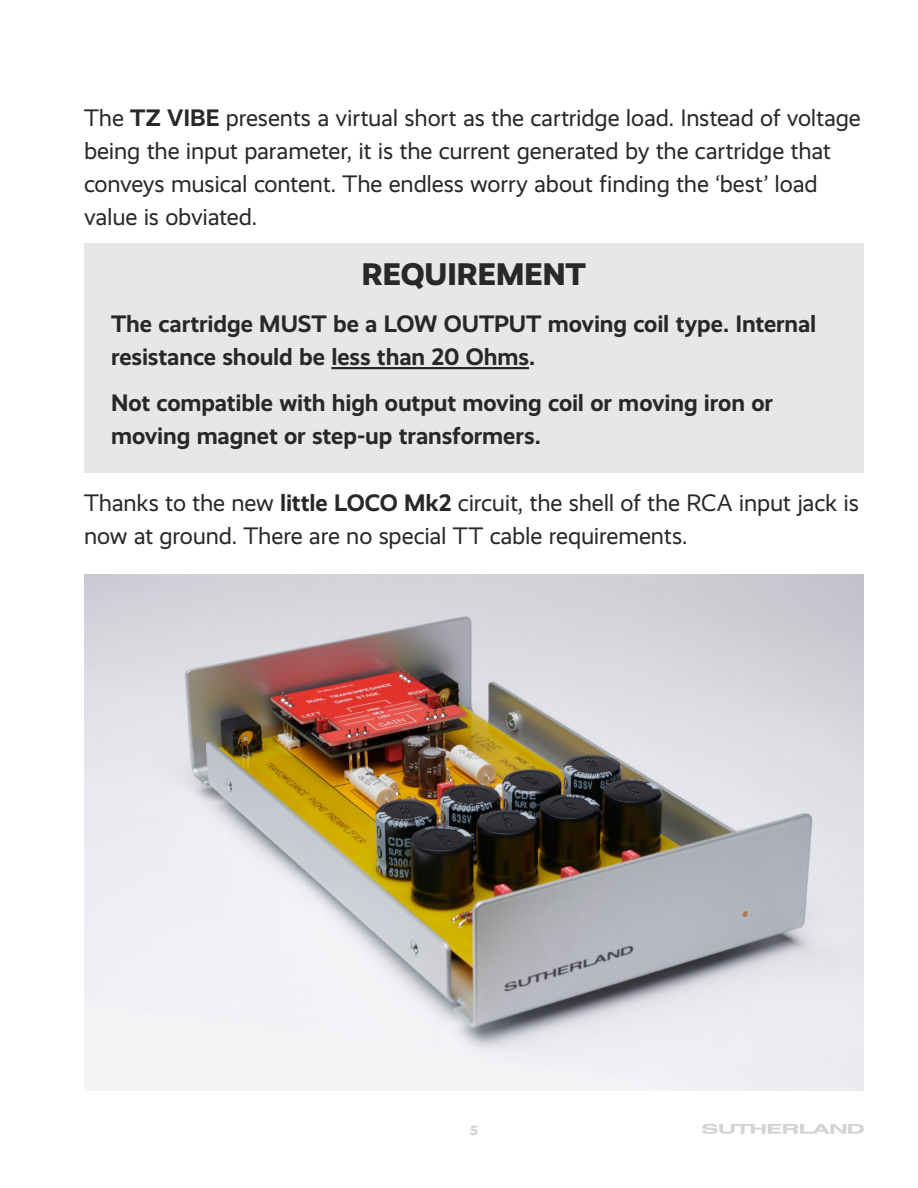
<style>
.page{position:relative;width:918px;height:1188px;background:#fff}
.page>*{position:absolute;margin:0;border:0;box-sizing:border-box;transform-origin:0 0}
.t1{font:800 31.5px "Realist";color:#292829}
.t2{font:24px/33px "Realist";letter-spacing:-.01em;color:#292829}
.t3{font:700 24px/33px "Realist";letter-spacing:-.005em;color:#292829}
.t4{font:800 13.5px "Realist Wide";color:#d1d3d4}
.s1{font-weight:700}
</style>
<div class="page">
<svg style="left:702px;top:1124px;width:162px;height:10px"></svg>
<div style="left:84px;top:243px;width:780px;height:229px;background:#e6e7e8"></div>
<hr style="left:331px;top:367px;width:198px;height:2px;background:#292829">
<img style="left:84px;top:574px;width:780px;height:517px">
<p class="t2" style="left:84px;top:102px;width:778px">The <span class="s1">TZ VIBE</span> presents a virtual short as the cartridge load. Instead of voltage being the input parameter, it is the current generated by the cartridge that conveys musical content. The endless worry about finding the ‘best’ load value is obviated.</p>
<h1 class="t1" style="left:362px;top:256px;width:226px">REQUIREMENT</h1>
<p class="t3" style="left:111px;top:307px;width:707px">The cartridge MUST be a LOW OUTPUT moving coil type. Internal resistance should be less than 20 Ohms.</p>
<p class="t3" style="left:111px;top:387px;width:664px">Not compatible with high output moving coil or moving iron or moving magnet or step-up transformers.</p>
<p class="t2" style="left:84px;top:487px;width:777px">Thanks to the new <span class="s1">little LOCO Mk2</span> circuit, the shell of the RCA input jack is now at ground. There are no special TT cable requirements.</p>
<p class="t4" style="left:470px;top:1122px;width:10px">5</p>
</div>
